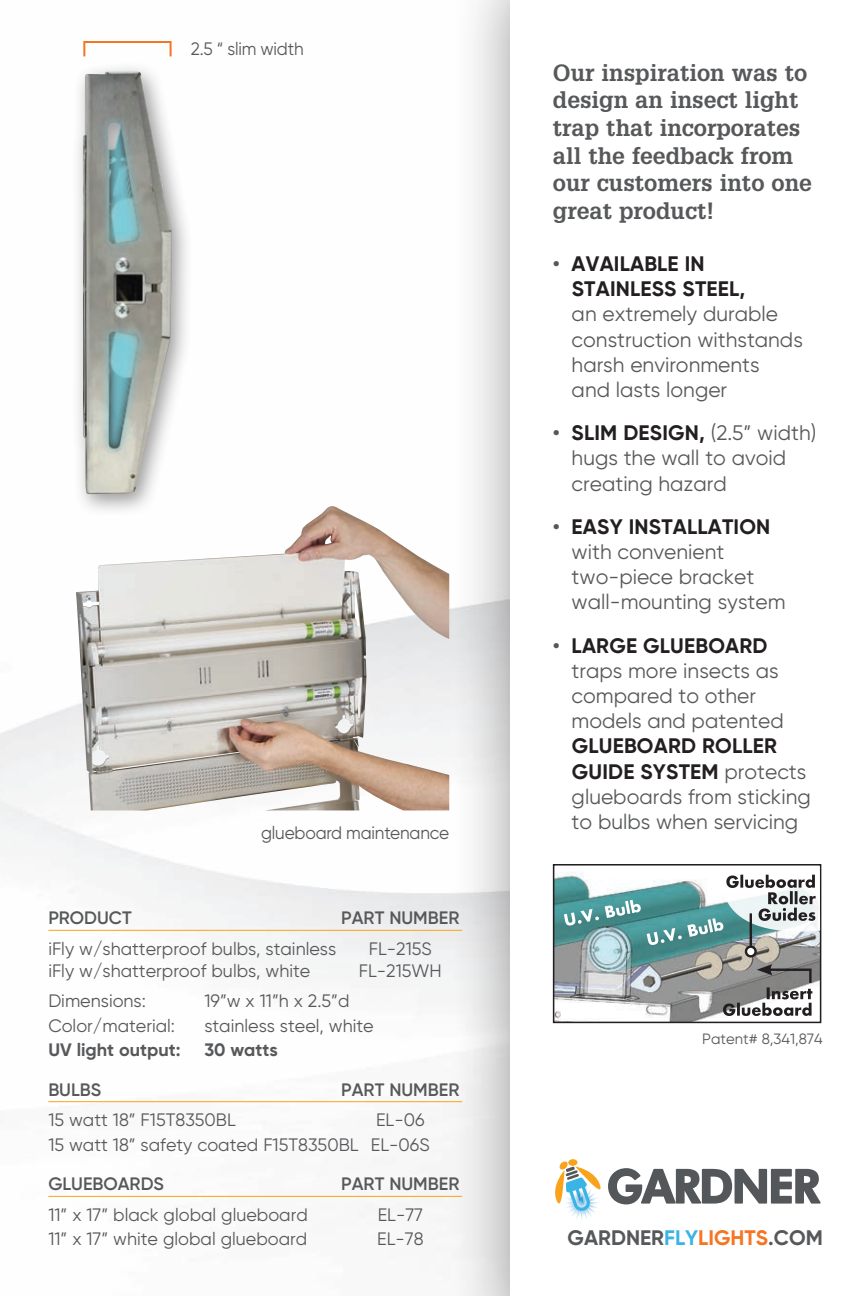
<style>
.page{position:relative;width:864px;height:1296px;background:#fff}
.page>*{position:absolute;margin:0;border:0;box-sizing:border-box;transform-origin:0 0}
.t1{font:700 23px/27.6px "Glypha";color:#57585a}
.t2{font:21px/25.2px "Gilroy";color:#57585a}
.t3{font:700 21px "Gilroy";color:#57585a}
.t4{font:18px "Gilroy";color:#57585a}
.t5{font:600 18px "Gilroy";color:#57585a}
.t6{font:18px "Gilroy";color:#57585a;scale:.96 1}
.t7{font:700 18px "Gilroy";color:#57585a}
.t8{font:15px "Gilroy";color:#57585a}
.s1{font-weight:600}
.s2{font-weight:700;color:#231f20}
.s3{color:#3ab4e5}
.s4{color:#f57523}
</style>
<div class="page">
<div style="left:450px;top:0;width:414px;height:1296px;background:#231f20;opacity:.45"></div>
<div style="left:511px;top:0;width:353px;height:1296px;background:#fff"></div>
<img style="left:556px;top:872px;width:262px;height:148px">
<div style="left:553px;top:864px;width:268px;height:159px;border:2px solid #231f20"></div>
<svg style="left:746px;top:947px;width:9px;height:9px"></svg>
<hr style="left:750px;top:913px;width:2px;height:34px;background:#231f20">
<div style="left:745px;top:946px;width:12px;height:12px;border:2px solid #231f20;border-radius:50%"></div>
<svg style="left:723px;top:964px;width:90px;height:52px"></svg>
<svg style="left:647px;top:867px;width:173px;height:78px"></svg>
<svg style="left:564px;top:900px;width:77px;height:26px;background:#6ba7a7"></svg>
<svg style="left:568px;top:1159px;width:10px;height:7px"></svg>
<svg style="left:555px;top:1161px;width:266px;height:59px"></svg>
<img style="left:76px;top:506px;width:373px;height:304px">
<hr style="left:48px;top:930px;width:414px;height:1px;background:#f9a21c">
<hr style="left:48px;top:1101px;width:414px;height:1px;background:#f9a21c">
<hr style="left:48px;top:1196px;width:414px;height:1px;background:#f9a21c">
<div style="left:83px;top:41px;width:89px;height:16px;border:2px solid #f57523"></div>
<div style="left:71px;top:61px;width:123px;height:456px;background:#231f20;opacity:.45"></div>
<img style="left:83px;top:72px;width:89px;height:422px">
<p class="t6" style="left:191px;top:38px;width:119px">2.5 “ slim width</p>
<p class="t6" style="left:261px;top:822px;width:198px">glueboard maintenance</p>
<p class="t5" style="left:48px;top:907px;width:85px">PRODUCT</p>
<p class="t5" style="left:341px;top:907px;width:120px">PART NUMBER</p>
<p class="t4" style="left:48px;top:938px;width:289px">iFly w/shatterproof bulbs, stainless</p>
<p class="t4" style="left:369px;top:938px;width:65px">FL-215S</p>
<p class="t4" style="left:48px;top:959px;width:264px">iFly w/shatterproof bulbs, white</p>
<p class="t4" style="left:359px;top:959px;width:84px">FL-215WH</p>
<p class="t4" style="left:48px;top:990px;width:99px">Dimensions:</p>
<p class="t4" style="left:204px;top:990px;width:147px">19”w x 11”h x 2.5”d</p>
<p class="t4" style="left:48px;top:1014px;width:128px">Color/material:</p>
<p class="t4" style="left:204px;top:1014px;width:171px">stainless steel, white</p>
<p class="t7" style="left:48px;top:1039px;width:134px">UV light output:</p>
<p class="t7" style="left:204px;top:1039px;width:75px">30 watts</p>
<p class="t5" style="left:48px;top:1078px;width:54px">BULBS</p>
<p class="t5" style="left:341px;top:1078px;width:120px">PART NUMBER</p>
<p class="t4" style="left:48px;top:1109px;width:189px">15 watt 18” F15T8350BL</p>
<p class="t4" style="left:376px;top:1109px;width:50px">EL-06</p>
<p class="t4" style="left:48px;top:1133px;width:383px">15 watt 18” safety coated F15T8350BL EL-06S</p>
<p class="t5" style="left:48px;top:1173px;width:117px">GLUEBOARDS</p>
<p class="t5" style="left:341px;top:1173px;width:120px">PART NUMBER</p>
<p class="t4" style="left:48px;top:1204px;width:261px">11” x 17” black global glueboard</p>
<p class="t4" style="left:378px;top:1204px;width:47px">EL-77</p>
<p class="t4" style="left:48px;top:1228px;width:260px">11” x 17” white global glueboard</p>
<p class="t4" style="left:377px;top:1228px;width:48px">EL-78</p>
<p class="t1" style="left:553px;top:58px;width:261px">Our inspiration was to design an insect light trap that incorporates all the feedback from our customers into one great product!</p>
<p class="t2" style="left:572px;top:251px;width:233px;text-indent:-19px"><span class="s1">•</span> <span class="s2">AVAILABLE IN<br>STAINLESS STEEL,<br></span>an extremely durable construction withstands harsh environments and lasts longer</p>
<p class="t2" style="left:572px;top:420px;width:246px;text-indent:-19px"><span class="s1">•</span> <span class="s2">SLIM DESIGN,</span> (2.5” width) hugs the wall to avoid creating hazard</p>
<p class="t2" style="left:572px;top:514px;width:215px;text-indent:-19px"><span class="s1">•</span> <span class="s2">EASY INSTALLATION </span>with convenient two-piece bracket wall-mounting system</p>
<p class="t2" style="left:572px;top:632px;width:241px;text-indent:-19px"><span class="s1">•</span> <span class="s2">LARGE GLUEBOARD </span>traps more insects as compared to other models and patented<br><span class="s2">GLUEBOARD ROLLER<br>GUIDE SYSTEM</span> protects glueboards from sticking to bulbs when servicing</p>
<p class="t8" style="left:702px;top:1030px;width:122px">Patent# 8,341,874</p>
<p class="t3" style="left:568px;top:1225px;width:257px">GARDNER<span class="s3">FLY</span><span class="s4">LIGHTS</span>.COM</p>
</div>
